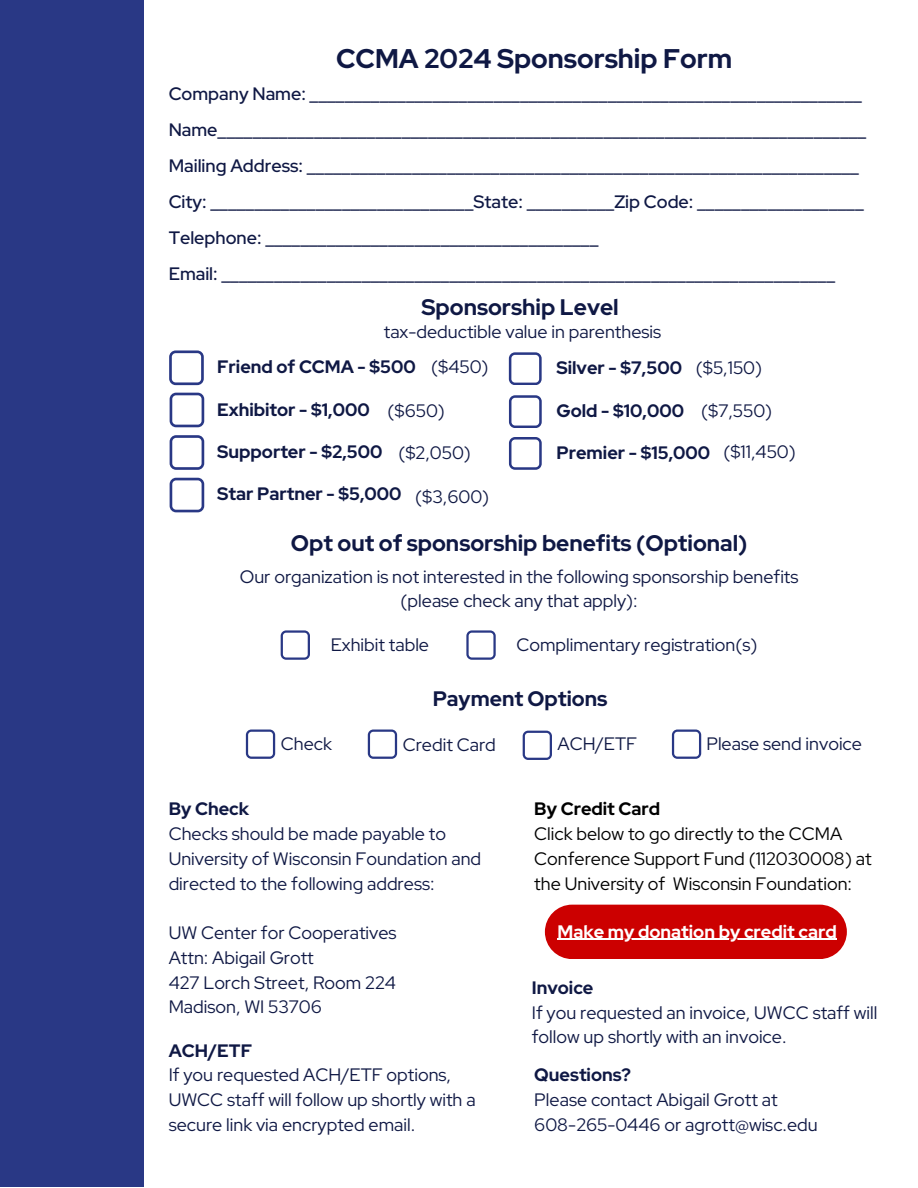
<style>
.page{position:relative;width:918px;height:1188px;background:#fff}
.page>*{position:absolute;margin:0;border:0;box-sizing:border-box;transform-origin:0 0}
.t1{font:700 27px "Red Hat Display";color:#0f1844}
.t2{font:700 22.5px "Red Hat Display";color:#0f1844}
.t3{font:700 21px "Red Hat Display";color:#0f1844}
.t4{font:18px/24.8px "Red Hat Display";color:#0f1844}
.t5{font:600 18px/36px "Red Hat Display";color:#0f1844}
.t6{font:700 18px "Red Hat Display";color:#0f1844}
.t7{font:18px/24.8px "Red Hat Display";color:#000}
.t8{font:700 18px "Red Hat Display";color:#fff}
.t9{font:700 18px "Red Hat Display";color:#000}
</style>
<div class="page">
<div style="left:0;top:0;width:144px;height:1187px;background:#293885"></div>
<div style="left:545px;top:905px;width:302px;height:54px;background:#c00;border-radius:27px"></div>
<svg style="left:169px;top:350px;width:35px;height:35px"></svg>
<svg style="left:509px;top:352px;width:32px;height:33px"></svg>
<svg style="left:509px;top:395px;width:33px;height:33px"></svg>
<svg style="left:509px;top:437px;width:33px;height:33px"></svg>
<svg style="left:281px;top:630px;width:29px;height:30px"></svg>
<svg style="left:466px;top:630px;width:30px;height:30px"></svg>
<svg style="left:246px;top:730px;width:29px;height:29px"></svg>
<svg style="left:368px;top:730px;width:29px;height:29px"></svg>
<svg style="left:523px;top:731px;width:29px;height:29px"></svg>
<svg style="left:672px;top:730px;width:29px;height:29px"></svg>
<svg style="left:170px;top:393px;width:34px;height:34px"></svg>
<svg style="left:170px;top:435px;width:34px;height:35px"></svg>
<svg style="left:170px;top:478px;width:34px;height:34px"></svg>
<hr style="left:558px;top:939px;width:279px;height:1px;background:#fff">
<h1 class="t1" style="left:336px;top:40px;width:398px">CCMA 2024 Sponsorship Form</h1>
<p class="t5" style="left:169px;top:76px;width:699px">Company Name: _______________________________________________________________ Name__________________________________________________________________________ Mailing Address: _______________________________________________________________ City: ______________________________State: __________Zip Code: ___________________ Telephone: ______________________________________<br>Email: ______________________________________________________________________</p>
<p class="t2" style="left:421px;top:292px;width:199px">Sponsorship Level</p>
<p class="t4" style="left:431px;top:313px;width:232px;line-height:35.7px;text-indent:-47px">tax-deductible value in parenthesis ($450)</p>
<p class="t4" style="left:388px;top:398px;width:59px">($650)</p>
<p class="t4" style="left:398px;top:440px;width:74px">($2,050)</p>
<p class="t4" style="left:415px;top:484px;width:76px">($3,600)</p>
<p class="t6" style="left:217px;top:355px;width:200px">Friend of CCMA - $500</p>
<p class="t6" style="left:556px;top:356px;width:127px">Silver - $7,500</p>
<p class="t6" style="left:557px;top:399px;width:129px">Gold - $10,000</p>
<p class="t6" style="left:557px;top:441px;width:155px">Premier - $15,000</p>
<p class="t4" style="left:696px;top:356px;width:68px">($5,150)</p>
<p class="t4" style="left:701px;top:399px;width:73px">($7,550)</p>
<p class="t4" style="left:723px;top:439px;width:74px">($11,450)</p>
<p class="t6" style="left:217px;top:398px;width:154px">Exhibitor - $1,000</p>
<p class="t6" style="left:217px;top:440px;width:167px">Supporter - $2,500</p>
<p class="t6" style="left:217px;top:482px;width:186px">Star Partner - $5,000</p>
<p class="t2" style="left:291px;top:528px;width:458px">Opt out of sponsorship benefits (Optional)</p>
<p class="t4" style="left:240px;top:564px;width:560px;text-align:center">Our organization is not interested in the following sponsorship benefits (please check any that apply):</p>
<p class="t4" style="left:331px;top:632px;width:100px">Exhibit table</p>
<p class="t4" style="left:517px;top:632px;width:242px">Complimentary registration(s)</p>
<p class="t3" style="left:433px;top:684px;width:176px">Payment Options</p>
<p class="t4" style="left:281px;top:731px;width:53px">Check</p>
<p class="t4" style="left:403px;top:732px;width:95px">Credit Card</p>
<p class="t4" style="left:558px;top:731px;width:81px">ACH/ETF</p>
<p class="t4" style="left:706px;top:731px;width:157px">Please send invoice</p>
<p class="t6" style="left:169px;top:797px;width:82px">By Check</p>
<p class="t4" style="left:169px;top:821px;width:314px">Checks should be made payable to<br>University of Wisconsin Foundation and directed to the following address:</p>
<p class="t4" style="left:169px;top:920px;width:229px">UW Center for Cooperatives<br>Attn: Abigail Grott<br>427 Lorch Street, Room 224<br>Madison, WI 53706</p>
<p class="t6" style="left:169px;top:1038px;width:85px">ACH/ETF</p>
<p class="t4" style="left:169px;top:1063px;width:308px">If you requested ACH/ETF options,<br>UWCC staff will follow up shortly with a secure link via encrypted email.</p>
<p class="t9" style="left:534px;top:797px;width:127px">By Credit Card</p>
<p class="t7" style="left:534px;top:821px;width:339px">Click below to go directly to the CCMA<br>Conference Support Fund (112030008) at the University of Wisconsin Foundation:</p>
<p class="t8" style="left:558px;top:919px;width:281px">Make my donation by credit card</p>
<p class="t6" style="left:532px;top:975px;width:63px">Invoice</p>
<p class="t4" style="left:532px;top:1000px;width:347px">If you requested an invoice, UWCC staff will follow up shortly with an invoice.</p>
<p class="t6" style="left:534px;top:1063px;width:98px">Questions?</p>
<p class="t4" style="left:534px;top:1087px;width:285px">Please contact Abigail Grott at<br>608-265-0446 or agrott@wisc.edu</p>
</div>
